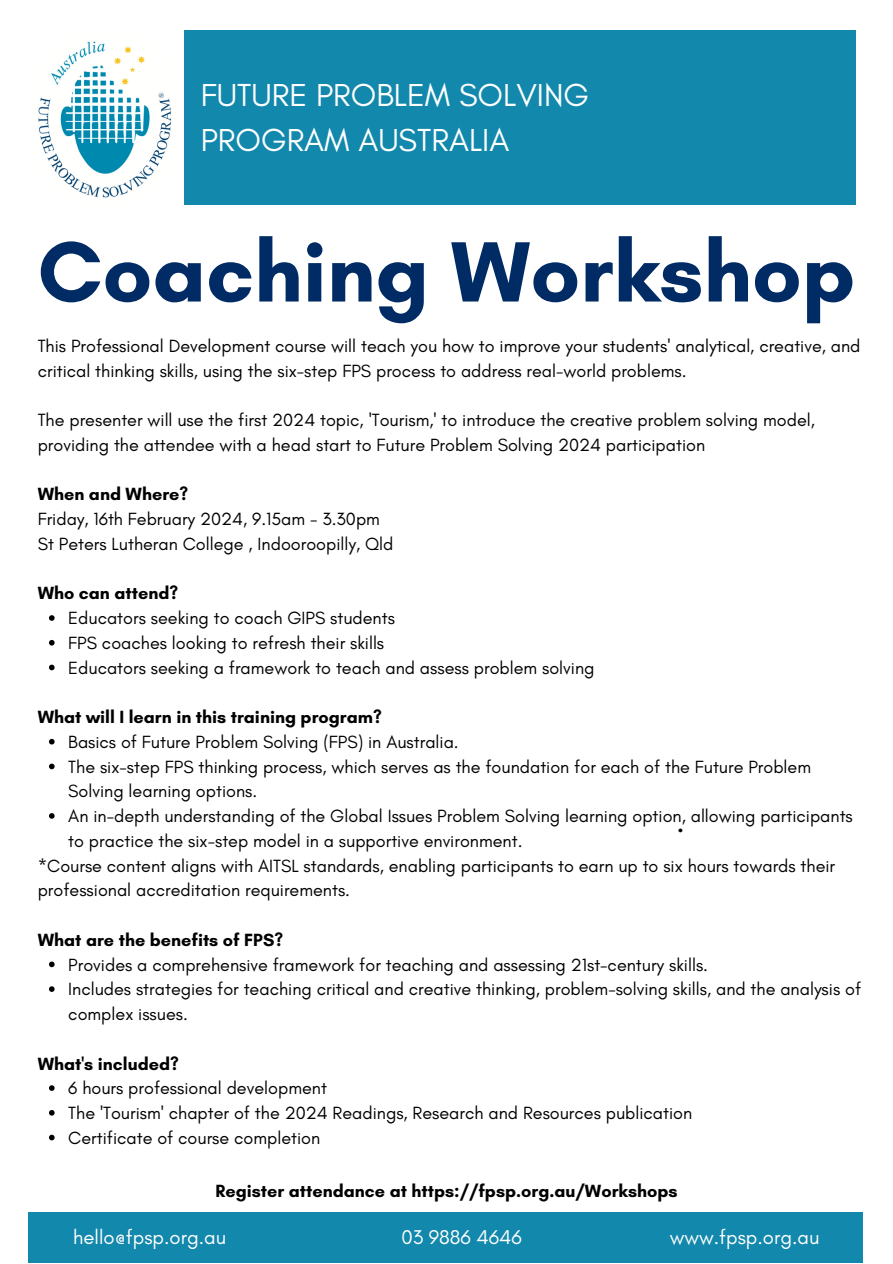
<style>
.page{position:relative;width:893px;height:1264px;background:#fff}
.page>*{position:absolute;margin:0;border:0;box-sizing:border-box;transform-origin:0 0}
.t1{font:700 87.15px "Glacial Indifference";color:#002b64}
.t2{font:33px "Glacial Indifference";color:#000}
.t3{font:32.4px "Glacial Indifference";color:#fff}
.t4{font:20.25px "Glacial Indifference";color:#fff}
.t5{font:18px/24.8px "Glacial Indifference";color:#000}
.t6{font:700 18px "Glacial Indifference";color:#000}
</style>
<div class="page">
<div style="left:38px;top:31px;width:817px;height:174px;background:#1288ac"></div>
<img style="left:38px;top:31px;width:146px;height:174px">
<div style="left:28px;top:1211px;width:834px;height:51px;background:#1288ac"></div>
<svg style="left:49px;top:615px;width:6px;height:6px"></svg>
<svg style="left:49px;top:640px;width:6px;height:5px"></svg>
<svg style="left:49px;top:664px;width:6px;height:6px"></svg>
<svg style="left:49px;top:739px;width:6px;height:5px"></svg>
<svg style="left:49px;top:763px;width:6px;height:6px"></svg>
<svg style="left:49px;top:813px;width:6px;height:5px"></svg>
<svg style="left:49px;top:961px;width:6px;height:6px"></svg>
<svg style="left:49px;top:986px;width:6px;height:5px"></svg>
<svg style="left:49px;top:1085px;width:6px;height:5px"></svg>
<svg style="left:49px;top:1110px;width:6px;height:5px"></svg>
<svg style="left:49px;top:1134px;width:6px;height:6px"></svg>
<p class="t3" style="left:201px;top:75px;width:390px">FUTURE PROBLEM SOLVING</p>
<p class="t3" style="left:201px;top:120px;width:310px">PROGRAM AUSTRALIA</p>
<p class="t1" style="left:38px;top:219px;width:819px">Coaching Workshop</p>
<p class="t5" style="left:38px;top:333px;width:824px">This Professional Development course will teach you how to improve your students' analytical, creative, and critical thinking skills, using the six-step FPS process to address real-world problems.</p>
<p class="t5" style="left:38px;top:407px;width:778px">The presenter will use the first 2024 topic, 'Tourism,' to introduce the creative problem solving model, providing the attendee with a head start to Future Problem Solving 2024 participation</p>
<p class="t6" style="left:38px;top:483px;width:152px">When and Where?</p>
<p class="t5" style="left:38px;top:506px;width:344px">Friday, 16th February 2024, 9.15am - 3.30pm</p>
<p class="t5" style="left:38px;top:531px;width:357px">St Peters Lutheran College , Indooroopilly, Qld</p>
<p class="t6" style="left:38px;top:582px;width:142px">Who can attend?</p>
<p class="t5" style="left:68px;top:605px;width:328px">Educators seeking to coach GIPS students</p>
<p class="t5" style="left:68px;top:630px;width:317px">FPS coaches looking to refresh their skills</p>
<p class="t5" style="left:68px;top:655px;width:527px">Educators seeking a framework to teach and assess problem solving</p>
<p class="t6" style="left:38px;top:706px;width:345px">What will I learn in this training program?</p>
<p class="t5" style="left:68px;top:729px;width:392px">Basics of Future Problem Solving (FPS) in Australia.</p>
<p class="t5" style="left:68px;top:754px;width:744px">The six-step FPS thinking process, which serves as the foundation for each of the Future Problem<br>Solving learning options.</p>
<p class="t5" style="left:68px;top:803px;width:786px">An in-depth understanding of the Global Issues Problem Solving learning option, allowing participants to practice the six-step model in a supportive environment.</p>
<p class="t5" style="left:38px;top:852px;width:799px">*Course content aligns with AITSL standards, enabling participants to earn up to six hours towards their professional accreditation requirements.</p>
<p class="t2" style="left:676px;top:800px;width:10px">.</p>
<p class="t6" style="left:38px;top:928px;width:247px">What are the benefits of FPS?</p>
<p class="t5" style="left:68px;top:951px;width:641px">Provides a comprehensive framework for teaching and assessing 21st-century skills.</p>
<p class="t5" style="left:68px;top:976px;width:794px">Includes strategies for teaching critical and creative thinking, problem-solving skills, and the analysis of complex issues.</p>
<p class="t6" style="left:38px;top:1052px;width:143px">What's included?</p>
<p class="t5" style="left:68px;top:1075px;width:260px">6 hours professional development</p>
<p class="t5" style="left:68px;top:1100px;width:625px">The 'Tourism' chapter of the 2024 Readings, Research and Resources publication</p>
<p class="t5" style="left:68px;top:1125px;width:253px">Certificate of course completion</p>
<p class="t6" style="left:215px;top:1179px;width:463px">Register attendance at https://fpsp.org.au/Workshops</p>
<p class="t4" style="left:73px;top:1224px;width:154px">hello@fpsp.org.au</p>
<p class="t4" style="left:401px;top:1224px;width:122px">03 9886 4646</p>
<p class="t4" style="left:669px;top:1224px;width:151px">www.fpsp.org.au</p>
</div>
